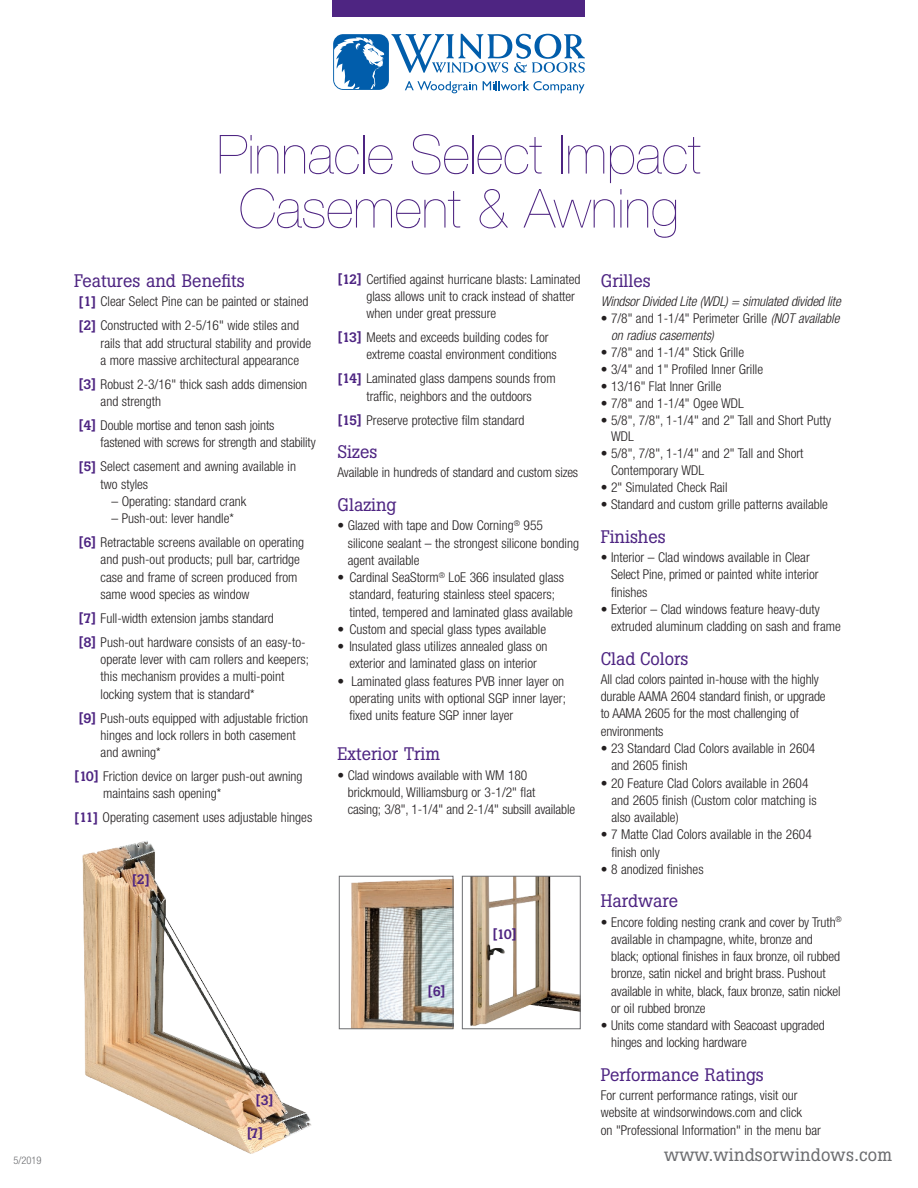
<style>
.page{position:relative;width:918px;height:1188px;background:#fff}
.page>*{position:absolute;margin:0;border:0;box-sizing:border-box;transform-origin:0 0}
.t1{font:200 54px/54px "Helvetica Neue LT Std";letter-spacing:-.005em;color:#4e2582;text-align:center}
.t2{font:18px "Boton";color:#4e2582}
.t3{font:18px "Boton";letter-spacing:.01em;color:#6c6d70}
.t4{font:300 condensed 13.5px/17.2px "Helvetica Neue LT Std";color:#231f20}
.t5{font:italic 300 condensed 13.5px/16.8px "Helvetica Neue LT Std";letter-spacing:-.01em;color:#231f20}
.t6{font:500 13.5px "Boton";color:#4e2582}
.t7{font:300 condensed 10.5px "Helvetica Neue LT Std";color:#6c6d70}
.s1{font-family:"Boton";font-weight:500;font-stretch:normal;color:#4e2582}
.s2{font-style:normal}
</style>
<div class="page">
<svg style="left:333px;top:34px;width:252px;height:59px"></svg>
<img style="left:82px;top:841px;width:272px;height:313px">
<img style="left:470px;top:878px;width:108px;height:148px">
<div style="left:462px;top:876px;width:118px;height:153px;border:1px solid #6c6d70"></div>
<img style="left:341px;top:878px;width:110px;height:149px">
<div style="left:339px;top:876px;width:114px;height:153px;border:1px solid #6c6d70"></div>
<div style="left:333px;top:0;width:252px;height:16px;background:#4e2582"></div>
<h1 class="t1" style="left:217px;top:127px;width:486px">Pinnacle Select Impact<br>Casement &amp; Awning</h1>
<h2 class="t2" style="left:74px;top:270px;width:172px">Features and Benefits</h2>
<p class="t4" style="left:79px;top:290px;width:231px;line-height:24px"><span class="s1">[1]</span> Clear Select Pine can be painted or stained <span class="s1">[2]</span> Constructed with 2-5/16" wide stiles and</p>
<p class="t4" style="left:101px;top:334px;width:212px">rails that add structural stability and provide a more massive architectural appearance</p>
<p class="t4" style="left:101px;top:375px;width:208px;text-indent:-22px"><span class="s1">[3]</span> Robust 2-3/16" thick sash adds dimension and strength</p>
<p class="t4" style="left:101px;top:417px;width:217px;text-indent:-22px"><span class="s1">[4]</span> Double mortise and tenon sash joints fastened with screws for strength and stability</p>
<p class="t4" style="left:101px;top:458px;width:197px;text-indent:-22px"><span class="s1">[5]</span> Select casement and awning available in two styles</p>
<p class="t4" style="left:111px;top:492px;width:136px">– Operating: standard crank</p>
<p class="t4" style="left:79px;top:506px;width:227px;line-height:24px;text-indent:33px">– Push-out: lever handle*<br><span class="s1">[6]</span> Retractable screens available on operating</p>
<p class="t4" style="left:101px;top:551px;width:201px">and push-out products; pull bar, cartridge case and frame of screen produced from same wood species as window</p>
<p class="t4" style="left:79px;top:606px;width:229px;line-height:24px"><span class="s1">[7]</span> Full-width extension jambs standard<br><span class="s1">[8]</span> Push-out hardware consists of an easy-to-</p>
<p class="t4" style="left:101px;top:651px;width:210px">operate lever with cam rollers and keepers; this mechanism provides a multi-point locking system that is standard*</p>
<p class="t4" style="left:101px;top:709px;width:209px;text-indent:-22px"><span class="s1">[9]</span> Push-outs equipped with adjustable friction hinges and lock rollers in both casement and awning*</p>
<p class="t4" style="left:103px;top:768px;width:201px;text-indent:-29px"><span class="s1">[10]</span> Friction device on larger push-out awning maintains sash opening*</p>
<p class="t4" style="left:74px;top:809px;width:240px"><span class="s1">[11]</span> Operating casement uses adjustable hinges</p>
<p class="t6" style="left:132px;top:871px;width:20px">[2]</p>
<p class="t6" style="left:256px;top:1092px;width:20px">[3]</p>
<p class="t6" style="left:247px;top:1125px;width:18px">[7]</p>
<p class="t4" style="left:366px;top:270px;width:216px;text-indent:-29px"><span class="s1">[12]</span> Certified against hurricane blasts: Laminated glass allows unit to crack instead of shatter when under great pressure</p>
<p class="t4" style="left:366px;top:329px;width:192px;text-indent:-29px"><span class="s1">[13]</span> Meets and exceeds building codes for extreme coastal environment conditions</p>
<p class="t4" style="left:338px;top:370px;width:220px;text-align:center"><span class="s1">[14]</span> Laminated glass dampens sounds from traffic, neighbors and the outdoors</p>
<p class="t4" style="left:338px;top:411px;width:189px"><span class="s1">[15]</span> Preserve protective film standard</p>
<h2 class="t2" style="left:338px;top:441px;width:41px">Sizes</h2>
<p class="t4" style="left:338px;top:464px;width:242px">Available in hundreds of standard and custom sizes</p>
<h2 class="t2" style="left:338px;top:494px;width:60px">Glazing</h2>
<p class="t4" style="left:348px;top:517px;width:233px;text-indent:-10px">• Glazed with tape and Dow Corning<sup>®</sup> 955 silicone sealant – the strongest silicone bonding agent available</p>
<p class="t4" style="left:350px;top:569px;width:225px;text-indent:-12px">• Cardinal SeaStorm<sup>®</sup> LoE 366 insulated glass standard, featuring stainless steel spacers; tinted, tempered and laminated glass available</p>
<p class="t4" style="left:338px;top:620px;width:210px">• Custom and special glass types available</p>
<p class="t4" style="left:338px;top:638px;width:211px;text-align:center">• Insulated glass utilizes annealed glass on exterior and laminated glass on interior</p>
<p class="t4" style="left:350px;top:672px;width:218px;text-indent:-12px">• Laminated glass features PVB inner layer on operating units with optional SGP inner layer; fixed units feature SGP inner layer</p>
<h2 class="t2" style="left:337px;top:743px;width:104px">Exterior Trim</h2>
<p class="t4" style="left:348px;top:766px;width:229px;text-indent:-10px">• Clad windows available with WM 180 brickmould, Williamsburg or 3-1/2" flat<br>casing; 3/8", 1-1/4" and 2-1/4" subsill available</p>
<p class="t6" style="left:428px;top:982px;width:20px">[6]</p>
<p class="t6" style="left:493px;top:926px;width:26px">[10]</p>
<h2 class="t2" style="left:601px;top:270px;width:51px">Grilles</h2>
<p class="t5" style="left:601px;top:294px;width:242px">Windsor Divided Lite (WDL) = simulated divided lite</p>
<p class="t5" style="left:611px;top:310px;width:230px;text-indent:-10px"><span class="s2">• 7/8" and 1-1/4" Perimeter Grille</span> (NOT available on radius casements)</p>
<p class="t4" style="left:601px;top:344px;width:145px">• 7/8" and 1-1/4" Stick Grille</p>
<p class="t4" style="left:601px;top:360px;width:164px">• 3/4" and 1" Profiled Inner Grille</p>
<p class="t4" style="left:601px;top:377px;width:122px">• 13/16" Flat Inner Grille</p>
<p class="t4" style="left:601px;top:394px;width:145px">• 7/8" and 1-1/4" Ogee WDL</p>
<p class="t4" style="left:611px;top:411px;width:221px;line-height:16.8px;text-indent:-10px">• 5/8", 7/8", 1-1/4" and 2" Tall and Short Putty<br>WDL</p>
<p class="t4" style="left:611px;top:445px;width:194px;line-height:16.8px;text-indent:-10px">• 5/8", 7/8", 1-1/4" and 2" Tall and Short<br>Contemporary WDL</p>
<p class="t4" style="left:601px;top:479px;width:128px">• 2" Simulated Check Rail</p>
<p class="t4" style="left:601px;top:496px;width:229px">• Standard and custom grille patterns available</p>
<h2 class="t2" style="left:601px;top:526px;width:66px">Finishes</h2>
<p class="t4" style="left:611px;top:549px;width:209px;text-indent:-10px">• Interior – Clad windows available in Clear<br>Select Pine, primed or painted white interior finishes</p>
<p class="t4" style="left:611px;top:600px;width:231px;text-indent:-10px">• Exterior – Clad windows feature heavy-duty extruded aluminum cladding on sash and frame</p>
<h2 class="t2" style="left:601px;top:647px;width:89px">Clad Colors</h2>
<p class="t4" style="left:601px;top:670px;width:226px">All clad colors painted in-house with the highly durable AAMA 2604 standard finish, or upgrade to AAMA 2605 for the most challenging of environments</p>
<p class="t4" style="left:611px;top:739px;width:206px;text-indent:-11px">• 23 Standard Clad Colors available in 2604 and 2605 finish</p>
<p class="t4" style="left:611px;top:774px;width:207px;text-indent:-11px">• 20 Feature Clad Colors available in 2604 and 2605 finish (Custom color matching is also available)</p>
<p class="t4" style="left:611px;top:826px;width:202px;text-indent:-11px">• 7 Matte Clad Colors available in the 2604 finish only</p>
<p class="t4" style="left:601px;top:860px;width:104px">• 8 anodized finishes</p>
<h2 class="t2" style="left:601px;top:890px;width:79px">Hardware</h2>
<p class="t4" style="left:611px;top:913px;width:232px;text-indent:-10px">• Encore folding nesting crank and cover by Truth<sup>® </sup>available in champagne, white, bronze and black; optional finishes in faux bronze, oil rubbed bronze, satin nickel and bright brass. Pushout available in white, black, faux bronze, satin nickel or oil rubbed bronze</p>
<p class="t4" style="left:611px;top:1017px;width:215px;text-indent:-11px">• Units come standard with Seacoast upgraded hinges and locking hardware</p>
<h2 class="t2" style="left:601px;top:1064px;width:165px">Performance Ratings</h2>
<p class="t4" style="left:601px;top:1087px;width:222px">For current performance ratings, visit our website at windsorwindows.com and click<br>on "Professional Information" in the menu bar</p>
<p class="t7" style="left:14px;top:1154px;width:30px">5/2019</p>
<h2 class="t3" style="left:664px;top:1144px;width:229px">www.windsorwindows.com</h2>
</div>
